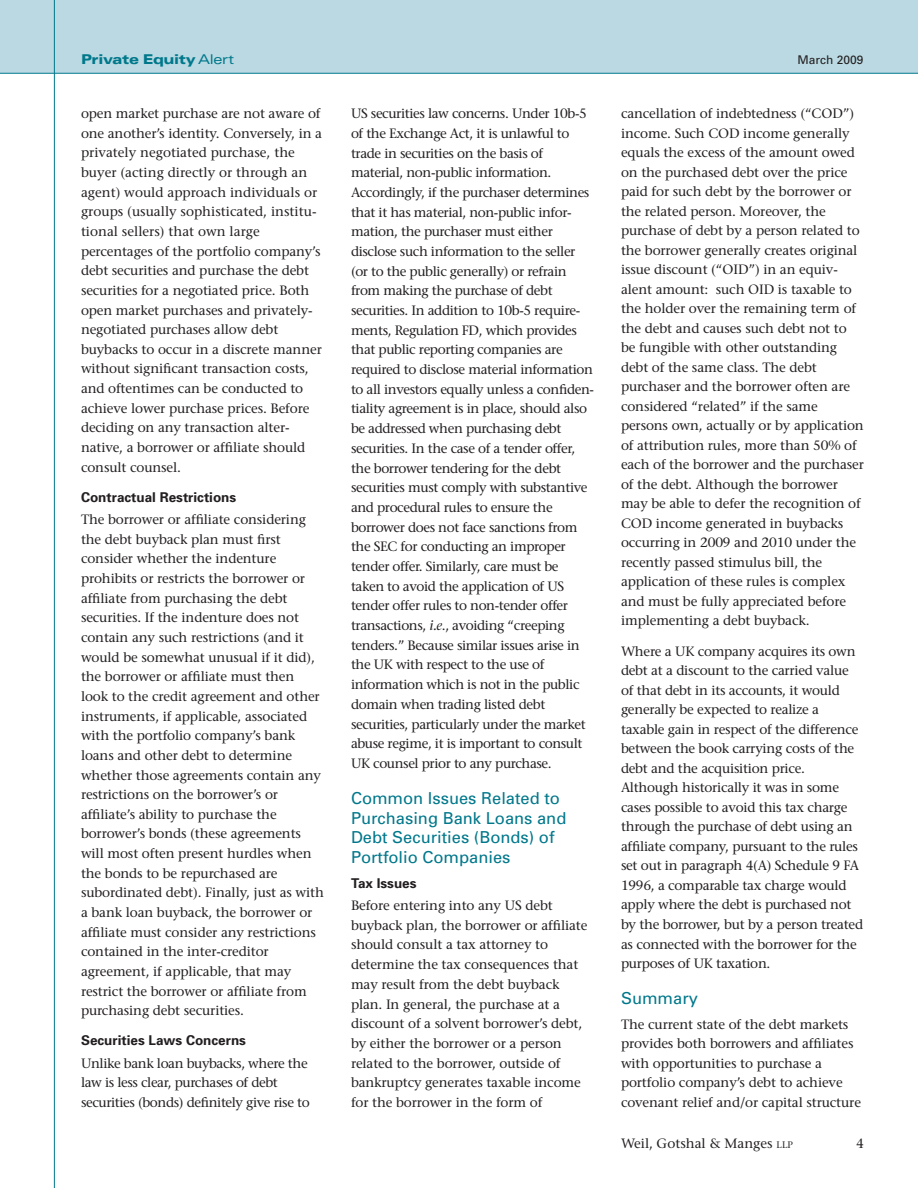
<style>
.page{position:relative;width:918px;height:1188px;background:#fff}
.page>*{position:absolute;margin:0;border:0;box-sizing:border-box;transform-origin:0 0}
.sub_head_1{font:16.5px/19.6px "Univers";color:#00788b}
.body{font:13.5px/19.6px "Stone Serif";letter-spacing:-.01em;color:#231f20}
.body-2{font:13.5px/19.6px "Stone Serif";letter-spacing:-.03em;color:#231f20}
.sub_head_2{font:700 13.5px "Univers";color:#231f20}
.t1{font:900 expanded 13.5px "Univers";letter-spacing:-.035em;color:#00788b}
.t2{font:12px "Univers";color:#231f20}
.s1{font-weight:400}
.s2{font-style:italic}
.s3{font-size:9.45px}
</style>
<div class="page">
<div style="left:0;top:0;width:918px;height:73px;background:#bad9e2"></div>
<hr style="left:0;top:73px;width:918px;height:1px;background:#00788b">
<hr style="left:54px;top:0;width:1px;height:1188px;background:#00788b">
<p class="t1" style="left:81px;top:51px;width:155px">Private Equity <span class="s1">Alert</span></p>
<p class="t2" style="left:797px;top:53px;width:68px">March 2009</p>
<p class="body" style="left:81px;top:104px;width:243px">open market purchase are not aware of one another’s identity. Conversely, in a privately negotiated purchase, the buyer (acting directly or through an agent) would approach individuals or groups (usually sophisticated, institu&shy;tional sellers) that own large percentages of the portfolio company’s debt securities and purchase the debt securities for a negotiated price. Both open market purchases and privately&shy;negotiated purchases allow debt buybacks to occur in a discrete manner without significant transaction costs, and oftentimes can be conducted to achieve lower purchase prices. Before deciding on any transaction alter&shy;native, a borrower or affiliate should consult counsel.</p>
<p class="sub_head_2" style="left:81px;top:489px;width:157px">Contractual Restrictions</p>
<p class="body" style="left:81px;top:510px;width:244px">The borrower or affiliate considering the debt buyback plan must first consider whether the indenture prohibits or restricts the borrower or affiliate from purchasing the debt securities. If the indenture does not contain any such restrictions (and it would be somewhat unusual if it did), the borrower or affiliate must then look to the credit agreement and other instruments, if applicable, associated with the portfolio company’s bank loans and other debt to determine whether those agreements contain any restrictions on the borrower’s or affiliate’s ability to purchase the borrower’s bonds (these agreements will most often present hurdles when the bonds to be repurchased are subordinated debt). Finally, just as with a bank loan buyback, the borrower or affiliate must consider any restrictions contained in the inter-creditor agreement, if applicable, that may restrict the borrower or affiliate from purchasing debt securities.</p>
<p class="sub_head_2" style="left:81px;top:1032px;width:167px">Securities Laws Concerns</p>
<p class="body-2" style="left:81px;top:1053px;width:230px">Unlike bank loan buybacks, where the law is less clear, purchases of debt securities (bonds) definitely give rise to</p>
<p class="body-2" style="left:351px;top:104px;width:245px">US securities law concerns. Under 1 0b-5 of the Exchange Act, it is unlawful to trade in securities on the basis of material, non-public information.<br>Accordingly, if the purchaser determines that it has material, non-public infor&shy;mation, the purchaser must either disclose such information to the seller (or to the public generally) or refrain from making the purchase of debt securities. In addition to 1 0b-5 require&shy;ments, Regulation FD, which provides that public reporting companies are required to disclose material information to all investors equally unless a confiden&shy;tiality agreement is in place, should also be addressed when purchasing debt securities. In the case of a tender offer, the borrower tendering for the debt securities must comply with substantive and procedural rules to ensure the borrower does not face sanctions from the SEC for conducting an improper tender offer. Similarly, care must be taken to avoid the application of US tender offer rules to non-tender offer transactions, <span class="s2">i.e</span>., avoiding “creeping tenders.” Because similar issues arise in the UK with respect to the use of information which is not in the public domain when trading listed debt securities, particularly under the market abuse regime, it is important to consult UK counsel prior to any purchase.</p>
<p class="sub_head_1" style="left:351px;top:788px;width:217px">Common Issues Related to<br>Purchasing Bank Loans and<br>Debt Securities (Bonds) of<br>Portfolio Companies</p>
<p class="sub_head_2" style="left:351px;top:875px;width:67px">Tax Issues</p>
<p class="body" style="left:351px;top:896px;width:238px">Before entering into any US debt buyback plan, the borrower or affiliate should consult a tax attorney to determine the tax consequences that may result from the debt buyback plan. In general, the purchase at a discount of a solvent borrower’s debt, by either the borrower or a person related to the borrower, outside of bankruptcy generates taxable income for the borrower in the form of</p>
<p class="body" style="left:621px;top:104px;width:244px">cancellation of indebtedness (“COD”) income. Such COD income generally equals the excess of the amount owed on the purchased debt over the price paid for such debt by the borrower or the related person. Moreover, the purchase of debt by a person related to the borrower generally creates original issue discount (“OID”) in an equiv&shy;alent amount: such OID is taxable to the holder over the remaining term of the debt and causes such debt not to be fungible with other outstanding debt of the same class. The debt purchaser and the borrower often are considered “related” if the same persons own, actually or by application of attribution rules, more than 50% of each of the borrower and the purchaser of the debt. Although the borrower may be able to defer the recognition of COD income generated in buybacks occurring in 2009 and 201 0 under the recently passed stimulus bill, the application of these rules is complex and must be fully appreciated before implementing a debt buyback.</p>
<p class="body" style="left:621px;top:641px;width:244px">Where a UK company acquires its own debt at a discount to the carried value of that debt in its accounts, it would generally be expected to realize a taxable gain in respect of the difference between the book carrying costs of the debt and the acquisition price.<br>Although historically it was in some cases possible to avoid this tax charge through the purchase of debt using an affiliate company, pursuant to the rules set out in paragraph 4(A) Schedule 9 FA 1 996, a comparable tax charge would apply where the debt is purchased not by the borrower, but by a person treated as connected with the borrower for the purposes of UK taxation.</p>
<p class="sub_head_1" style="left:621px;top:989px;width:79px">Summary</p>
<p class="body" style="left:621px;top:1015px;width:242px">The current state of the debt markets provides both borrowers and affiliates with opportunities to purchase a portfolio company’s debt to achieve covenant relief and/or capital structure</p>
<p class="body" style="left:621px;top:1133px;width:173px">Weil, Gotshal &amp; Manges <span class="s3">llp</span></p>
</div>
